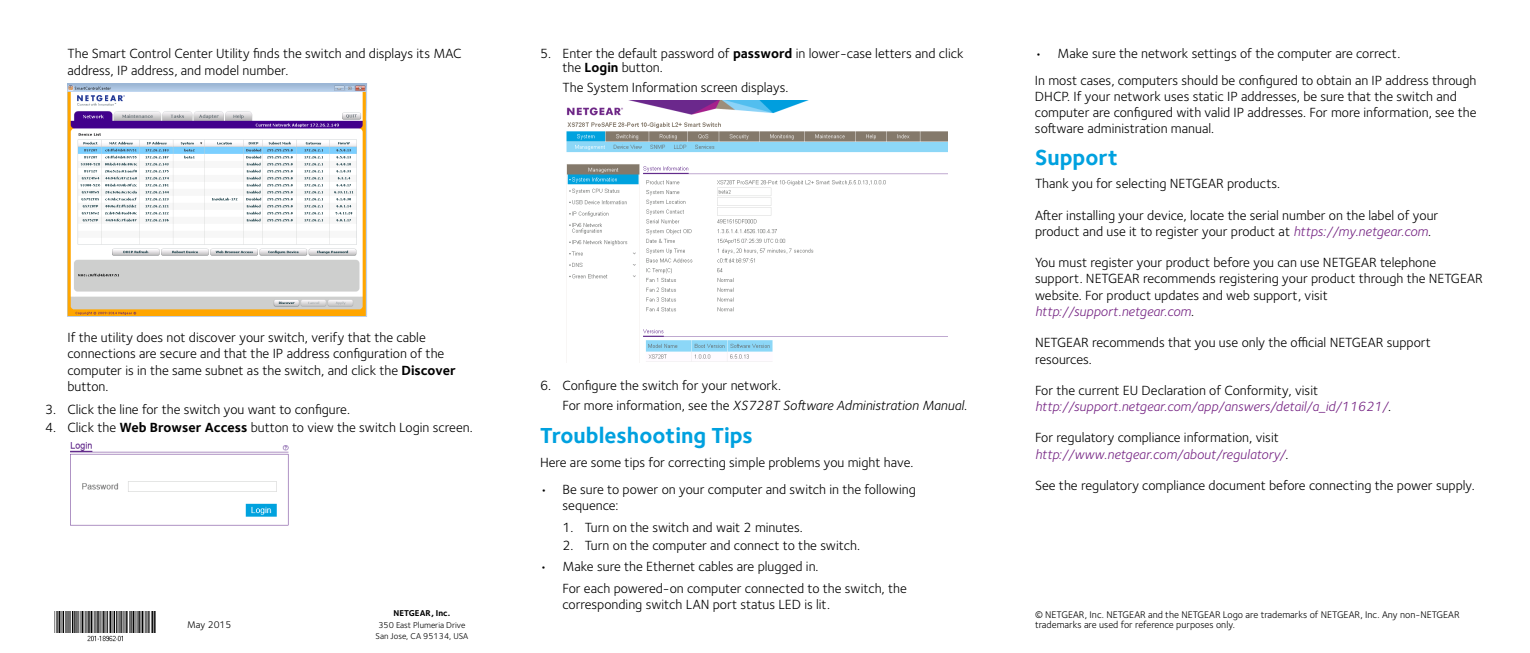
<style>
.page{position:relative;width:1530px;height:653px;background:#fff}
.page>*{position:absolute;margin:0;border:0;box-sizing:border-box;transform-origin:0 0}
.t1{font:700 22.5px "Foundry Sterling";color:#00a1df}
.t2{font:13.75px/16.2px "Foundry Sterling";color:#000}
.t3{font:italic 13.75px/16.2px "Foundry Sterling";color:#742282}
.t4{font:10px/10px "Foundry Sterling";color:#000}
.t5{font:8.75px/11.5px "Foundry Sterling";color:#000;text-align:center}
.t6{font:700 8.75px "Foundry Sterling";color:#000}
.s1{font-weight:700}
.s2{font-style:italic}
.s3{font-style:italic;color:#742282}
.s4{font-style:normal;color:#000}
</style>
<div class="page">
<img style="left:54px;top:611px;width:102px;height:31px">
<img style="left:70px;top:442px;width:219px;height:84px">
<img style="left:566px;top:100px;width:382px;height:262px">
<img style="left:68px;top:83px;width:299px;height:233px">
<p class="t2" style="left:68px;top:46px;width:396px">The Smart Control Center Utility finds the switch and displays its MAC address, IP address, and model number.</p>
<p class="t2" style="left:562px;top:47px;width:403px;line-height:13.8px;text-indent:-22px">5. Enter the default password of <span class="s1">password</span> in lower-case letters and click the <span class="s1">Login</span> button.</p>
<p class="t2" style="left:562px;top:79px;width:227px">The System Information screen displays.</p>
<p class="t2" style="left:68px;top:329px;width:390px">If the utility does not discover your switch, verify that the cable connections are secure and that the IP address configuration of the computer is in the same subnet as the switch, and click the <span class="s1">Discover </span>button.</p>
<p class="t2" style="left:45px;top:401px;width:306px">3. Click the line for the switch you want to configure.</p>
<p class="t2" style="left:45px;top:419px;width:429px">4. Click the <span class="s1">Web Browser Access</span> button to view the switch Login screen.</p>
<p class="t4" style="left:187px;top:619px;width:46px">May 2015</p>
<p class="t6" style="left:394px;top:608px;width:58px">NETGEAR, Inc.</p>
<p class="t5" style="left:376px;top:619px;width:94px">350 East Plumeria Drive<br>San Jose, CA 95134, USA</p>
<p class="t2" style="left:562px;top:375px;width:406px;line-height:20px;text-indent:-22px">6. Configure the switch for your network.<br>For more information, see the <span class="s2">XS728T Software Administration Manual</span>.</p>
<h1 class="t1" style="left:540px;top:422px;width:215px">Troubleshooting Tips</h1>
<p class="t2" style="left:540px;top:454px;width:375px">Here are some tips for correcting simple problems you might have.</p>
<p class="t2" style="left:562px;top:481px;width:355px;text-indent:-22px">• Be sure to power on your computer and switch in the following sequence:</p>
<p class="t2" style="left:562px;top:519px;width:242px">1. Turn on the switch and wait 2 minutes.</p>
<p class="t2" style="left:562px;top:537px;width:299px">2. Turn on the computer and connect to the switch.</p>
<p class="t2" style="left:562px;top:554px;width:346px;line-height:22.5px;text-indent:-22px">• Make sure the Ethernet cables are plugged in.<br>For each powered-on computer connected to the switch, the</p>
<p class="t2" style="left:562px;top:596px;width:269px">corresponding switch LAN port status LED is lit.</p>
<p class="t2" style="left:1035px;top:41px;width:443px;line-height:26.2px">• Make sure the network settings of the computer are correct.<br>In most cases, computers should be configured to obtain an IP address through</p>
<p class="t2" style="left:1035px;top:88px;width:443px">DHCP. If your network uses static IP addresses, be sure that the switch and computer are configured with valid IP addresses. For more information, see the software administration manual.</p>
<h1 class="t1" style="left:1035px;top:143px;width:85px">Support</h1>
<p class="t2" style="left:1035px;top:176px;width:247px">Thank you for selecting NETGEAR products.</p>
<p class="t2" style="left:1035px;top:207px;width:405px">After installing your device, locate the serial number on the label of your product and use it to register your product at <span class="s3">https://my.netgear.com</span>.</p>
<p class="t2" style="left:1035px;top:254px;width:449px">You must register your product before you can use NETGEAR telephone support. NETGEAR recommends registering your product through the NETGEAR website. For product updates and web support, visit <span class="s3">http://support.netgear.com</span>.</p>
<p class="t2" style="left:1035px;top:334px;width:397px">NETGEAR recommends that you use only the official NETGEAR support resources.</p>
<p class="t3" style="left:1035px;top:382px;width:357px"><span class="s4">For the current EU Declaration of Conformity, visit </span>http://support.netgear.com/app/answers/detail/a_id/11621/<span class="s4">.</span></p>
<p class="t2" style="left:1035px;top:429px;width:255px">For regulatory compliance information, visit <span class="s3">http://www.netgear.com/about/regulatory/</span>.</p>
<p class="t2" style="left:1035px;top:477px;width:441px">See the regulatory compliance document before connecting the power supply.</p>
<p class="t4" style="left:1035px;top:609px;width:426px">© NETGEAR, Inc. NETGEAR and the NETGEAR Logo are trademarks of NETGEAR, Inc. Any non‑NETGEAR trademarks are used for reference purposes only.</p>
</div>
